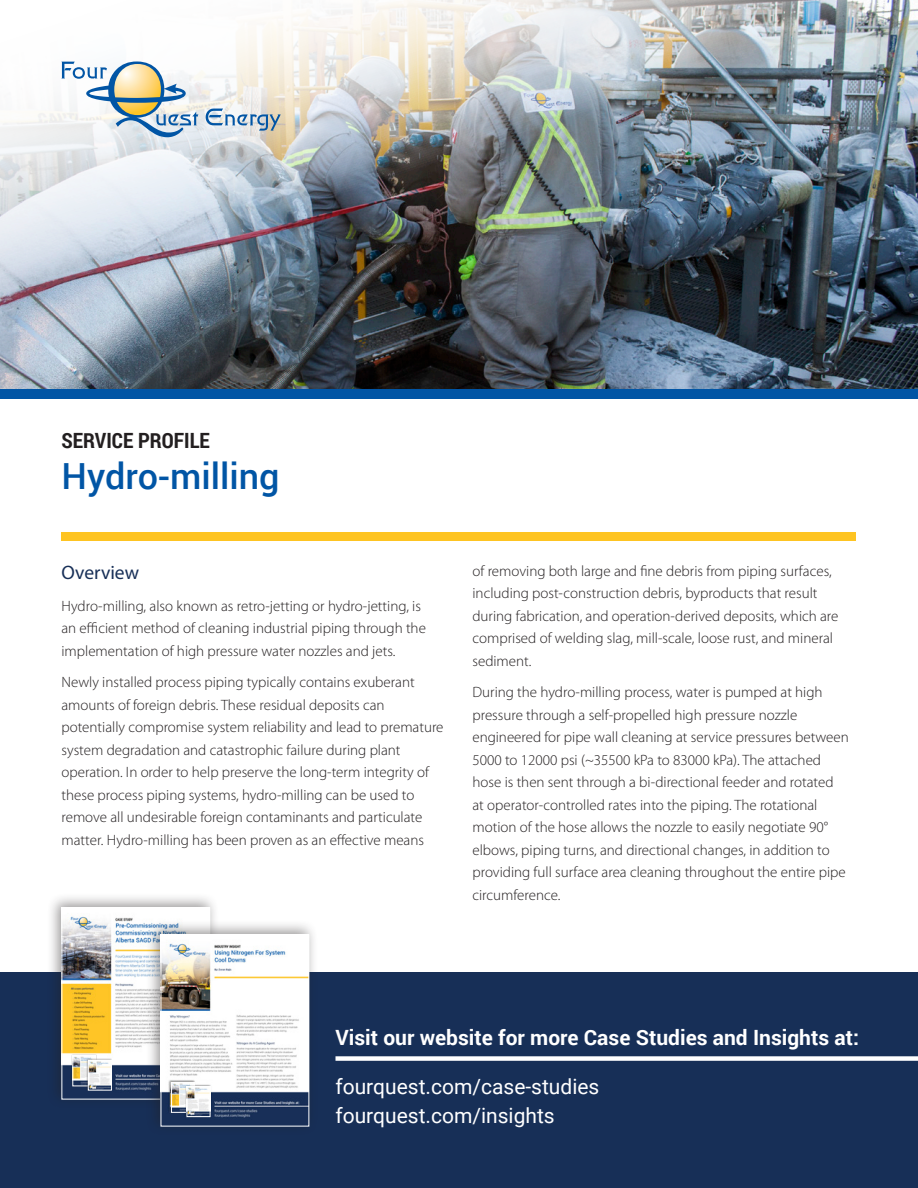
<style>
.page{position:relative;width:918px;height:1188px;background:#fff}
.page>*{position:absolute;margin:0;border:0;box-sizing:border-box;transform-origin:0 0}
.Heading_1{font:500 36px "Roboto";color:#0155a5}
.t1{font:21px/28.5px "Roboto";color:#fff}
.t2{font:700 21px "Roboto";color:#fff}
.Heading_3{font:700 21px "Roboto Condensed";color:#231f20}
.Body_Sub-Heading{font:19.5px "Myriad Pro";color:#172f57}
.Body{font:300 15px/22.5px "Myriad Pro";color:#231f20}
</style>
<div class="page">
<div style="left:0;top:972px;width:918px;height:216px;background:#172f57"></div>
<div style="left:336px;top:1056px;width:582px;height:5px;background:#fff"></div>
<div style="left:47px;top:893px;width:172px;height:215px;background:#231f20;opacity:.45"></div>
<img style="left:64px;top:909px;width:144px;height:189px">
<div style="left:62px;top:907px;width:148px;height:193px;border:1px solid #fff"></div>
<div style="left:146px;top:920px;width:172px;height:215px;background:#231f20;opacity:.45"></div>
<img style="left:163px;top:936px;width:144px;height:188px">
<div style="left:161px;top:934px;width:148px;height:192px;border:1px solid #fff"></div>
<div style="left:71px;top:1054px;width:26px;height:33px;background:#231f20;opacity:.45"></div>
<img style="left:75px;top:1058px;width:11px;height:26px">
<div style="left:73px;top:1056px;width:23px;height:30px;border:1px solid #fff"></div>
<div style="left:86px;top:1058px;width:26px;height:33px;background:#231f20;opacity:.45"></div>
<img style="left:90px;top:1062px;width:19px;height:26px">
<div style="left:88px;top:1060px;width:23px;height:30px;border:1px solid #fff"></div>
<div style="left:170px;top:1080px;width:25px;height:33px;background:#a6a6a6"></div>
<img style="left:173px;top:1084px;width:20px;height:26px">
<div style="left:171px;top:1082px;width:24px;height:30px;border:1px solid #fff"></div>
<div style="left:185px;top:1085px;width:26px;height:33px;background:#231f20;opacity:.45"></div>
<img style="left:189px;top:1089px;width:19px;height:26px">
<div style="left:187px;top:1087px;width:23px;height:30px;border:1px solid #fff"></div>
<img style="left:0;top:328px;width:918px;height:61px">
<img style="left:0;top:0;width:918px;height:328px">
<div style="left:0;top:389px;width:918px;height:10px;background:#0155a5"></div>
<div style="left:62px;top:532px;width:794px;height:9px;background:#fec422"></div>
<svg style="left:206px;top:109px;width:75px;height:22px;background:#b0c3d1"></svg>
<svg style="left:62px;top:62px;width:136px;height:75px"></svg>
<p class="Heading_3" style="left:62px;top:425px;width:150px">SERVICE PROFILE</p>
<p class="Heading_1" style="left:62px;top:451px;width:219px">Hydro-milling</p>
<p class="Body_Sub-Heading" style="left:62px;top:561px;width:79px">Overview</p>
<p class="Body" style="left:62px;top:595px;width:366px">Hydro-milling, also known as retro-jetting or hydro-jetting, is an efficient method of cleaning industrial piping through the implementation of high pressure water nozzles and jets.</p>
<p class="Body" style="left:62px;top:671px;width:384px">Newly installed process piping typically contains exuberant amounts of foreign debris. These residual deposits can potentially compromise system reliability and lead to premature system degradation and catastrophic failure during plant operation. In order to help preserve the long-term integrity of these process piping systems, hydro-milling can be used to remove all undesirable foreign contaminants and particulate matter. Hydro-milling has been proven as an effective means</p>
<p class="Body" style="left:472px;top:560px;width:368px">of removing both large and fine debris from piping surfaces, including post-construction debris, byproducts that result during fabrication, and operation-derived deposits, which are comprised of welding slag, mill-scale, loose rust, and mineral sediment.</p>
<p class="Body" style="left:472px;top:681px;width:378px">During the hydro-milling process, water is pumped at high pressure through a self-propelled high pressure nozzle engineered for pipe wall cleaning at service pressures between 5000 to 12000 psi (~35500 kPa to 83000 kPa). The attached hose is then sent through a bi-directional feeder and rotated<br>at operator-controlled rates into the piping. The rotational motion of the hose allows the nozzle to easily negotiate 90° elbows, piping turns, and directional changes, in addition to providing full surface area cleaning throughout the entire pipe circumference.</p>
<h2 class="t2" style="left:336px;top:1023px;width:525px">Visit our website for more Case Studies and Insights at:</h2>
<h2 class="t1" style="left:336px;top:1072px;width:265px">fourquest.com/case-studies fourquest.com/insights</h2>
</div>
